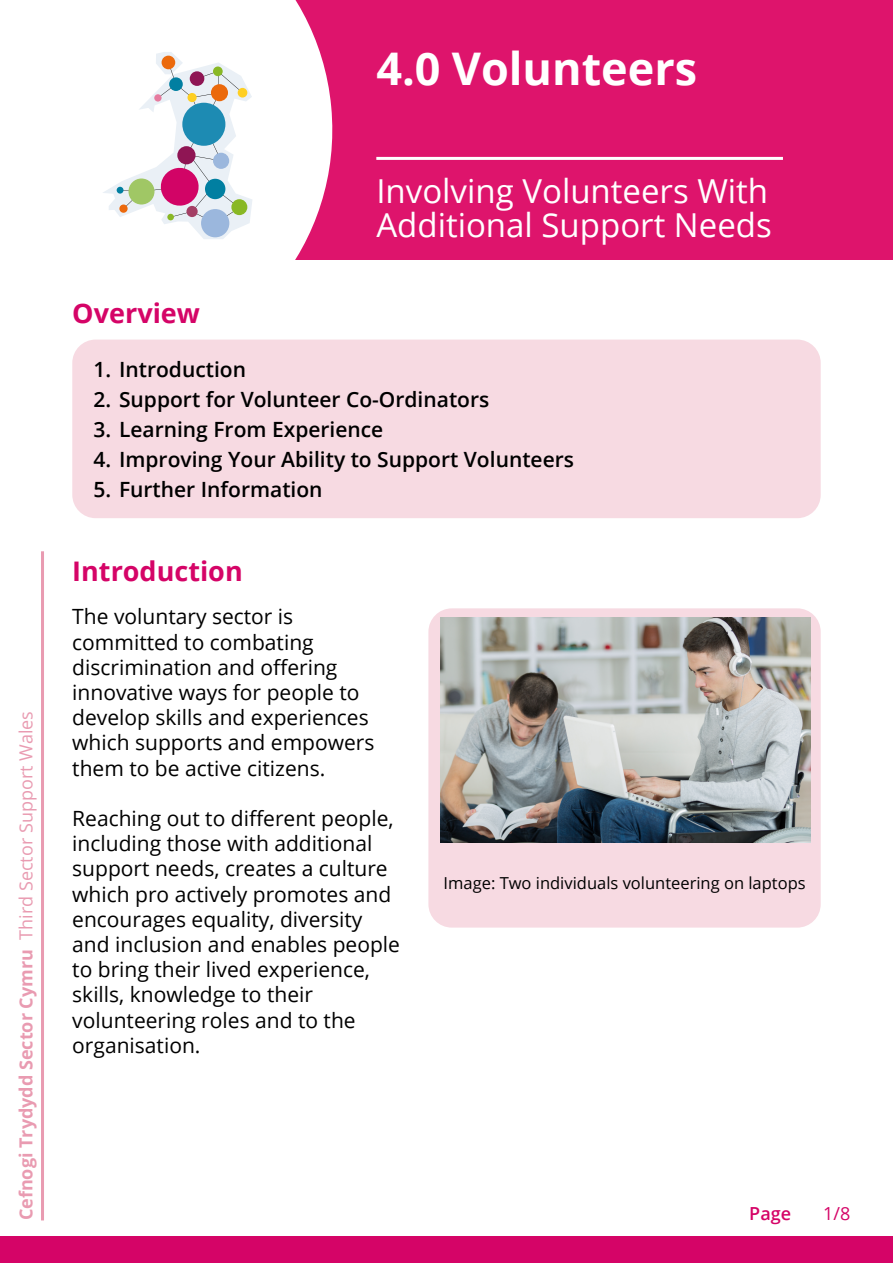
<style>
.page{position:relative;width:893px;height:1263px;background:#fff}
.page>*{position:absolute;margin:0;border:0;box-sizing:border-box;transform-origin:0 0}
.MainSectionHeading{font:700 45px "Open Sans";color:#fff}
.MainSubSectionHeadin{font:33px "Open Sans";color:#fff}
.SectionHeading-Pink{font:700 27px "Open Sans";color:#d50467}
.Paragraph-Standard{font:21px/25.2px "Open Sans";color:#000}
.Paragraph-Overview{font:600 21px "Open Sans";color:#000}
.t1{font:700 18px "Open Sans";color:#e99bb1}
.t2{font:600 18px "Open Sans";color:#d50467}
.t3{font:18px "Open Sans";color:#d50467}
.Paragraph-ImageCapti{font:16.5px "Open Sans";color:#000}
.s1{font-weight:400}
</style>
<div class="page">
<div style="left:0;top:0;width:893px;height:259px;background:#de146c"></div>
<div style="left:0;top:0;width:333px;height:259px;background:#fff"></div>
<hr style="left:41px;top:551px;width:3px;height:669px;background:#e99bb1">
<div style="left:72px;top:340px;width:749px;height:178px;background:#f7dae2;border-radius:23px"></div>
<hr style="left:376px;top:157px;width:407px;height:3px;background:#fff">
<svg style="left:102px;top:52px;width:150px;height:187px;background:#dedee4"></svg>
<div style="left:190px;top:71px;width:14px;height:15px;background:#8f1554;border-radius:50%"></div>
<div style="left:211px;top:84px;width:17px;height:17px;background:#eb690c;border-radius:50%"></div>
<div style="left:213px;top:66px;width:10px;height:10px;background:#89b825;border-radius:50%"></div>
<div style="left:0;top:1236px;width:893px;height:27px;background:#d50467"></div>
<div style="left:428px;top:608px;width:393px;height:319px;background:#f7dae2;border-radius:23px"></div>
<img style="left:440px;top:617px;width:370px;height:226px">
<h1 class="MainSectionHeading" style="left:376px;top:37px;width:322px">4.0 Volunteers</h1>
<p class="t1" style="left:13px;top:1220px;width:511px;rotate:-90deg">Cefnogi Trydydd Sector Cymru <span class="s1">Third Sector Support Wales</span></p>
<h3 class="SectionHeading-Pink" style="left:72px;top:294px;width:129px">Overview</h3>
<h2 class="MainSubSectionHeadin" style="left:376px;top:168px;width:393px">Involving Volunteers With</h2>
<h2 class="MainSubSectionHeadin" style="left:376px;top:202px;width:397px">Additional Support Needs</h2>
<p class="Paragraph-Overview" style="left:94px;top:355px;width:154px">1. Introduction</p>
<p class="Paragraph-Overview" style="left:94px;top:385px;width:397px">2. Support for Volunteer Co-Ordinators</p>
<p class="Paragraph-Overview" style="left:94px;top:415px;width:291px">3. Learning From Experience</p>
<p class="Paragraph-Overview" style="left:94px;top:445px;width:482px">4. Improving Your Ability to Support Volunteers</p>
<p class="Paragraph-Overview" style="left:94px;top:475px;width:231px">5. Further Information</p>
<h3 class="SectionHeading-Pink" style="left:72px;top:552px;width:172px">Introduction</h3>
<p class="Paragraph-Standard" style="left:72px;top:604px;width:304px">The voluntary sector is committed to combating discrimination and offering innovative ways for people to develop skills and experiences which supports and empowers them to be active citizens.</p>
<p class="Paragraph-Standard" style="left:72px;top:805px;width:329px">Reaching out to different people, including those with additional support needs, creates a culture which pro actively promotes and encourages equality, diversity and inclusion and enables people to bring their lived experience, skills, knowledge to their volunteering roles and to the organisation.</p>
<p class="Paragraph-ImageCapti" style="left:444px;top:871px;width:364px">Image: Two individuals volunteering on laptops</p>
<p class="t2" style="left:749px;top:1201px;width:43px">Page</p>
<p class="t3" style="left:823px;top:1201px;width:29px">1/8</p>
</div>
